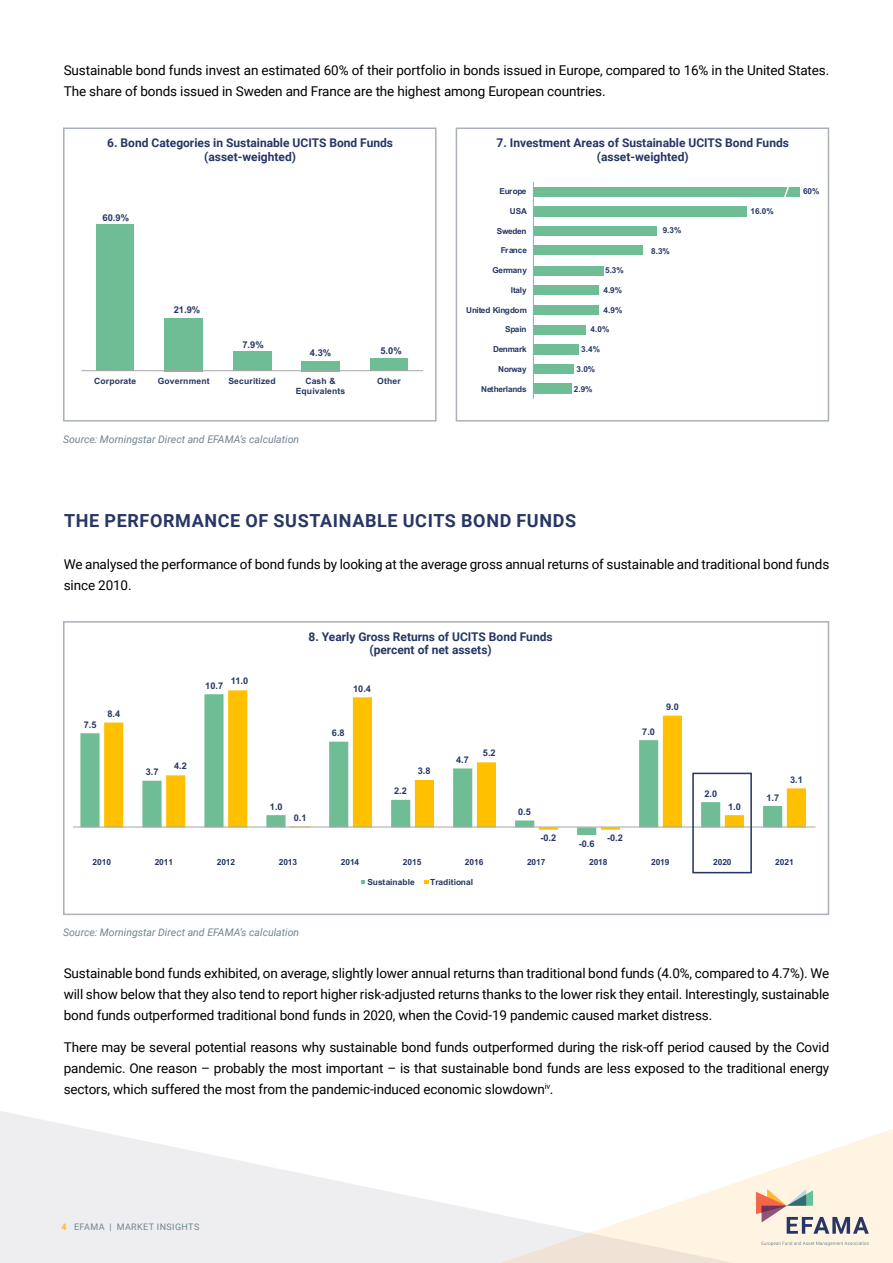
<style>
.page{position:relative;width:893px;height:1263px;background:#fff}
.page>*{position:absolute;margin:0;border:0;box-sizing:border-box;transform-origin:0 0}
.t1{font:700 18px "Roboto";letter-spacing:.035em;color:#273665}
.t2{font:13.5px/21px "Roboto";letter-spacing:-.01em;color:#000}
.t3{font:700 12px "Roboto";color:#273665}
.t4{font:italic 10.5px "Roboto";color:#6f8490}
.t5{font:700 9.3px "Arial";color:#263665}
.t6{font:700 9.15px "Arial";color:#263665}
.t7{font:9px "Roboto";letter-spacing:.045em;color:#6f8490}
.t8{font:700 8.55px/10.2px "Arial";letter-spacing:.02em;color:#263665;text-align:center}
.t9{font:700 8.4px "Arial";letter-spacing:-.01em;color:#263665}
.t10{font:700 8.25px "Arial";letter-spacing:-.01em;color:#263665}
.s1{font-weight:700;color:#fdb933}
</style>
<div class="page">
<svg style="left:734px;top:1129px;width:159px;height:134px;fill:#fff4e2"></svg>
<svg style="left:0;top:1111px;width:734px;height:152px;fill:#f5f4f0"></svg>
<svg style="left:762px;top:1241px;width:107px;height:5px"></svg>
<svg style="left:756px;top:1189px;width:113px;height:45px;background:#d5c7be"></svg>
<div style="left:533px;top:384px;width:38px;height:10px;background:#6fbd95"></div>
<div style="left:533px;top:364px;width:40px;height:10px;background:#6fbd95"></div>
<div style="left:533px;top:344px;width:45px;height:10px;background:#6fbd95"></div>
<div style="left:533px;top:325px;width:53px;height:9px;background:#6fbd95"></div>
<div style="left:533px;top:305px;width:66px;height:10px;background:#6fbd95"></div>
<div style="left:533px;top:285px;width:66px;height:10px;background:#6fbd95"></div>
<div style="left:533px;top:266px;width:70px;height:9px;background:#6fbd95"></div>
<div style="left:533px;top:246px;width:110px;height:9px;background:#6fbd95"></div>
<div style="left:533px;top:226px;width:124px;height:10px;background:#6fbd95"></div>
<div style="left:533px;top:206px;width:213px;height:11px;background:#6fbd95"></div>
<div style="left:533px;top:187px;width:266px;height:9px;background:#6fbd95"></div>
<hr style="left:533px;top:182px;width:1px;height:217px;background:#a6a6a6">
<svg style="left:80px;top:733px;width:517px;height:102px"></svg>
<svg style="left:104px;top:690px;width:702px;height:140px"></svg>
<hr style="left:74px;top:827px;width:741px;height:1px;background:#a6a6a6">
<svg style="left:361px;top:880px;width:4px;height:4px"></svg>
<svg style="left:424px;top:880px;width:5px;height:4px"></svg>
<div style="left:63px;top:128px;width:374px;height:294px;border:2px solid #a9b0ba"></div>
<div style="left:63px;top:621px;width:766px;height:294px;border:2px solid #a9b0ba"></div>
<div style="left:456px;top:128px;width:373px;height:294px;border:2px solid #a9b0ba"></div>
<div style="left:692px;top:773px;width:60px;height:100px;border:2px solid #273665"></div>
<svg style="left:783px;top:187px;width:8px;height:10px"></svg>
<div style="left:96px;top:224px;width:38px;height:147px;background:#6fbd95"></div>
<div style="left:164px;top:318px;width:39px;height:53px;background:#6fbd95"></div>
<div style="left:233px;top:352px;width:38px;height:19px;background:#6fbd95"></div>
<div style="left:302px;top:361px;width:38px;height:10px;background:#6fbd95"></div>
<div style="left:370px;top:359px;width:38px;height:12px;background:#6fbd95"></div>
<hr style="left:81px;top:370px;width:342px;height:1px;background:#a6a6a6">
<p class="t2" style="left:64px;top:59px;width:767px">Sustainable bond funds invest an estimated 60% of their portfolio in bonds issued in Europe, compared to 16% in the United States.<br>The share of bonds issued in Sweden and France are the highest among European countries.</p>
<p class="t3" style="left:107px;top:134px;width:287px">6. Bond Categories in Sustainable UCITS Bond Funds</p>
<p class="t3" style="left:204px;top:148px;width:93px">(asset-weighted)</p>
<p class="t3" style="left:497px;top:134px;width:294px">7. Investment Areas of Sustainable UCITS Bond Funds</p>
<p class="t3" style="left:597px;top:148px;width:93px">(asset-weighted)</p>
<p class="t10" style="left:499px;top:185px;width:28px">Europe</p>
<p class="t10" style="left:803px;top:185px;width:18px">60%</p>
<p class="t5" style="left:103px;top:211px;width:28px">60.9%</p>
<p class="t10" style="left:510px;top:206px;width:19px">USA</p>
<p class="t10" style="left:750px;top:206px;width:25px">16.0%</p>
<p class="t10" style="left:497px;top:225px;width:31px">Sweden</p>
<p class="t10" style="left:663px;top:224px;width:20px">9.3%</p>
<p class="t10" style="left:501px;top:244px;width:28px">France</p>
<p class="t10" style="left:651px;top:245px;width:20px">8.3%</p>
<p class="t10" style="left:493px;top:264px;width:36px">Germany</p>
<p class="t10" style="left:605px;top:264px;width:20px">5.3%</p>
<p class="t10" style="left:511px;top:284px;width:17px">Italy</p>
<p class="t10" style="left:603px;top:284px;width:20px">4.9%</p>
<p class="t5" style="left:174px;top:303px;width:28px">21.9%</p>
<p class="t10" style="left:466px;top:304px;width:62px">United Kingdom</p>
<p class="t10" style="left:604px;top:304px;width:20px">4.9%</p>
<p class="t10" style="left:505px;top:323px;width:23px">Spain</p>
<p class="t10" style="left:591px;top:323px;width:20px">4.0%</p>
<p class="t5" style="left:242px;top:338px;width:23px">7.9%</p>
<p class="t5" style="left:310px;top:346px;width:23px">4.3%</p>
<p class="t5" style="left:380px;top:344px;width:23px">5.0%</p>
<p class="t10" style="left:493px;top:343px;width:35px">Denmark</p>
<p class="t10" style="left:581px;top:343px;width:20px">3.4%</p>
<p class="t10" style="left:498px;top:363px;width:30px">Norway</p>
<p class="t10" style="left:577px;top:363px;width:20px">3.0%</p>
<p class="t8" style="left:94px;top:376px;width:44px">Corporate</p>
<p class="t8" style="left:158px;top:376px;width:53px">Government</p>
<p class="t8" style="left:228px;top:376px;width:49px">Securitized</p>
<p class="t8" style="left:296px;top:376px;width:51px">Cash &amp;<br>Equivalents</p>
<p class="t8" style="left:377px;top:376px;width:25px">Other</p>
<p class="t10" style="left:481px;top:383px;width:47px">Netherlands</p>
<p class="t10" style="left:574px;top:383px;width:20px">2.9%</p>
<p class="t4" style="left:63px;top:431px;width:238px">Source: Morningstar Direct and EFAMA’s calculation</p>
<p class="t1" style="left:64px;top:507px;width:514px">THE PERFORMANCE OF SUSTAINABLE UCITS BOND FUNDS</p>
<p class="t2" style="left:64px;top:553px;width:767px">We analysed the performance of bond funds by looking at the average gross annual returns of sustainable and traditional bond funds since 2010.</p>
<p class="t6" style="left:84px;top:718px;width:14px">7.5</p>
<p class="t6" style="left:107px;top:707px;width:14px">8.4</p>
<p class="t6" style="left:205px;top:679px;width:19px">10.7</p>
<p class="t6" style="left:231px;top:675px;width:19px">11.0</p>
<p class="t6" style="left:146px;top:766px;width:14px">3.7</p>
<p class="t6" style="left:174px;top:759px;width:14px">4.2</p>
<p class="t3" style="left:309px;top:628px;width:246px">8. Yearly Gross Returns of UCITS Bond Funds</p>
<p class="t3" style="left:369px;top:641px;width:124px">(percent of net assets)</p>
<p class="t6" style="left:353px;top:682px;width:19px">10.4</p>
<p class="t6" style="left:270px;top:800px;width:14px">1.0</p>
<p class="t6" style="left:294px;top:811px;width:14px">0.1</p>
<p class="t6" style="left:332px;top:727px;width:14px">6.8</p>
<p class="t6" style="left:394px;top:784px;width:14px">2.2</p>
<p class="t6" style="left:418px;top:764px;width:14px">3.8</p>
<p class="t6" style="left:456px;top:753px;width:14px">4.7</p>
<p class="t6" style="left:483px;top:746px;width:14px">5.2</p>
<p class="t6" style="left:518px;top:805px;width:14px">0.5</p>
<p class="t6" style="left:540px;top:831px;width:17px">-0.2</p>
<p class="t6" style="left:607px;top:831px;width:17px">-0.2</p>
<p class="t6" style="left:579px;top:837px;width:17px">-0.6</p>
<p class="t6" style="left:642px;top:725px;width:14px">7.0</p>
<p class="t6" style="left:666px;top:700px;width:14px">9.0</p>
<p class="t6" style="left:704px;top:787px;width:14px">2.0</p>
<p class="t6" style="left:728px;top:800px;width:14px">1.0</p>
<p class="t6" style="left:766px;top:791px;width:14px">1.7</p>
<p class="t6" style="left:790px;top:773px;width:14px">3.1</p>
<p class="t9" style="left:93px;top:856px;width:20px">2010</p>
<p class="t9" style="left:155px;top:856px;width:20px">2011</p>
<p class="t9" style="left:217px;top:856px;width:20px">2012</p>
<p class="t9" style="left:279px;top:856px;width:20px">2013</p>
<p class="t9" style="left:341px;top:856px;width:20px">2014</p>
<p class="t9" style="left:403px;top:856px;width:20px">2015</p>
<p class="t9" style="left:465px;top:856px;width:20px">2016</p>
<p class="t9" style="left:527px;top:856px;width:20px">2017</p>
<p class="t9" style="left:589px;top:856px;width:20px">2018</p>
<p class="t9" style="left:651px;top:856px;width:20px">2019</p>
<p class="t9" style="left:713px;top:856px;width:20px">2020</p>
<p class="t9" style="left:775px;top:856px;width:20px">2021</p>
<p class="t9" style="left:367px;top:876px;width:49px">Sustainable</p>
<p class="t9" style="left:430px;top:876px;width:44px">Traditional</p>
<p class="t4" style="left:63px;top:925px;width:238px">Source: Morningstar Direct and EFAMA’s calculation</p>
<p class="t2" style="left:64px;top:962px;width:767px;text-align:justify">Sustainable bond funds exhibited, on average, slightly lower annual returns than traditional bond funds (4.0%, compared to 4.7%). We will show below that they also tend to report higher risk-adjusted returns thanks to the lower risk they entail. Interestingly, sustainable bond funds outperformed traditional bond funds in 2020, when the Covid-19 pandemic caused market distress.</p>
<p class="t2" style="left:64px;top:1036px;width:767px;text-align:justify">There may be several potential reasons why sustainable bond funds outperformed during the risk-off period caused by the Covid pandemic. One reason – probably the most important – is that sustainable bond funds are less exposed to the traditional energy sectors, which suffered the most from the pandemic-induced economic slowdown<sup>iv</sup>.</p>
<p class="t7" style="left:62px;top:1220px;width:139px"><span class="s1">4</span> EFAMA | MARKET INSIGHTS</p>
</div>
